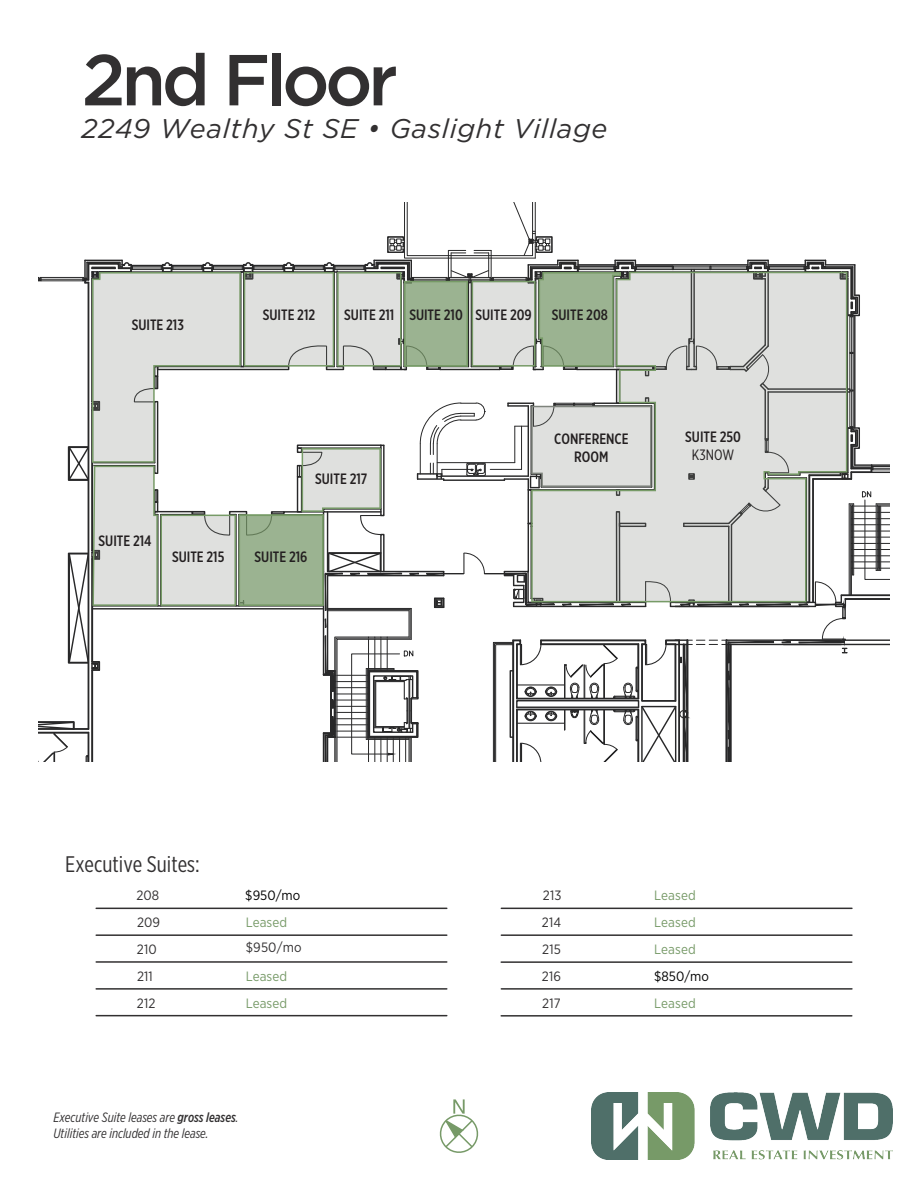
<style>
.page{position:relative;width:918px;height:1188px;background:#fff}
.page>*{position:absolute;margin:0;border:0;box-sizing:border-box;transform-origin:0 0}
.t1{font:500 72px "Gotham";letter-spacing:-.06em;color:#323031}
.t2{font:italic 27px "Gotham";letter-spacing:.025em;color:#323031}
.t3{font:22.5px "Gotham X Narrow";color:#323031}
.t4{font:500 15px/18px "Gotham X Narrow";color:#231f20;text-align:center}
.t5{font:15px "Gotham X Narrow";color:#231f20}
.t6{font:italic 13.5px/16.2px "Gotham X Narrow";color:#323031}
.t7{font:13.5px "Gotham Narrow";letter-spacing:.01em;color:#779a68}
.t8{font:13.5px/26.8px "Gotham Narrow";letter-spacing:.01em;color:#323031;text-align:justify}
.t9{font:13.5px "Gotham Narrow";color:#000}
.s1{font-weight:500}
</style>
<div class="page">
<hr style="left:768px;top:391px;width:82px;height:2px;background:#282829">
<hr style="left:768px;top:388px;width:82px;height:2px;background:#282829">
<hr style="left:824px;top:266px;width:29px;height:2px;background:#282829">
<hr style="left:826px;top:264px;width:29px;height:2px;background:#282829">
<hr style="left:770px;top:269px;width:34px;height:1px;background:#282829">
<hr style="left:770px;top:266px;width:34px;height:1px;background:#282829">
<hr style="left:770px;top:268px;width:34px;height:1px;background:#282829">
<hr style="left:854px;top:265px;width:2px;height:30px;background:#282829">
<hr style="left:852px;top:267px;width:1px;height:30px;background:#282829">
<hr style="left:850px;top:268px;width:2px;height:31px;background:#282829">
<hr style="left:849px;top:317px;width:1px;height:110px;background:#282829">
<hr style="left:853px;top:317px;width:1px;height:110px;background:#282829">
<hr style="left:851px;top:317px;width:1px;height:35px;background:#282829">
<hr style="left:851px;top:354px;width:1px;height:36px;background:#282829">
<hr style="left:851px;top:391px;width:1px;height:36px;background:#282829">
<hr style="left:847px;top:279px;width:2px;height:36px;background:#282829">
<hr style="left:768px;top:271px;width:37px;height:2px;background:#282829">
<hr style="left:768px;top:264px;width:37px;height:2px;background:#282829">
<hr style="left:847px;top:315px;width:1px;height:113px;background:#282829">
<hr style="left:854px;top:315px;width:2px;height:113px;background:#282829">
<svg style="left:847px;top:294px;width:13px;height:23px"></svg>
<svg style="left:804px;top:260px;width:47px;height:20px"></svg>
<hr style="left:675px;top:602px;width:140px;height:1px;background:#282829">
<hr style="left:675px;top:606px;width:140px;height:1px;background:#282829">
<hr style="left:727px;top:639px;width:162px;height:2px;background:#282829">
<hr style="left:727px;top:644px;width:162px;height:1px;background:#282829">
<svg style="left:798px;top:426px;width:91px;height:228px"></svg>
<svg style="left:791px;top:272px;width:56px;height:330px;fill:#dfe0de"></svg>
<svg style="left:39px;top:202px;width:752px;height:560px"></svg>
<img style="left:592px;top:1092px;width:301px;height:67px">
<hr style="left:96px;top:908px;width:351px;height:1px;background:#323031">
<hr style="left:96px;top:934px;width:351px;height:2px;background:#323031">
<hr style="left:96px;top:961px;width:351px;height:2px;background:#323031">
<hr style="left:501px;top:908px;width:351px;height:1px;background:#323031">
<hr style="left:501px;top:934px;width:351px;height:2px;background:#323031">
<hr style="left:501px;top:961px;width:351px;height:2px;background:#323031">
<hr style="left:96px;top:988px;width:351px;height:2px;background:#323031">
<hr style="left:96px;top:1015px;width:351px;height:1px;background:#323031">
<hr style="left:501px;top:988px;width:351px;height:2px;background:#323031">
<hr style="left:501px;top:1015px;width:351px;height:2px;background:#323031">
<svg style="left:439px;top:1099px;width:40px;height:54px"></svg>
<h1 class="t1" style="left:82px;top:33px;width:318px">2nd Floor</h1>
<h2 class="t2" style="left:82px;top:112px;width:527px">2249 Wealthy St SE • Gaslight Village</h2>
<p class="t4" style="left:132px;top:316px;width:54px">SUITE 213</p>
<p class="t4" style="left:99px;top:532px;width:55px">SUITE 214</p>
<p class="t4" style="left:263px;top:306px;width:54px">SUITE 212</p>
<p class="t4" style="left:344px;top:306px;width:189px">SUITE 211 SUITE 210 SUITE 209</p>
<p class="t4" style="left:552px;top:306px;width:58px">SUITE 208</p>
<p class="t4" style="left:315px;top:470px;width:54px">SUITE 217</p>
<p class="t4" style="left:554px;top:429px;width:76px">CONFERENCE<br>ROOM</p>
<p class="t4" style="left:685px;top:428px;width:57px">SUITE 250</p>
<p class="t5" style="left:692px;top:446px;width:44px">K3NOW</p>
<p class="t4" style="left:172px;top:548px;width:54px">SUITE 215</p>
<p class="t4" style="left:255px;top:548px;width:54px">SUITE 216</p>
<h3 class="t3" style="left:65px;top:851px;width:136px">Executive Suites:</h3>
<p class="t9" style="left:245px;top:887px;width:57px">$950/mo</p>
<p class="t7" style="left:654px;top:887px;width:43px">Leased</p>
<p class="t8" style="left:542px;top:882px;width:21px">213<br>214<br>215</p>
<p class="t8" style="left:136px;top:882px;width:25px">208<br>209<br>210</p>
<p class="t7" style="left:246px;top:914px;width:43px">Leased</p>
<p class="t7" style="left:654px;top:914px;width:43px">Leased</p>
<p class="t8" style="left:246px;top:933px;width:57px">$950/mo</p>
<p class="t7" style="left:654px;top:941px;width:43px">Leased</p>
<p class="t9" style="left:654px;top:968px;width:56px">$850/mo</p>
<p class="t8" style="left:137px;top:962px;width:17px">211</p>
<p class="t7" style="left:246px;top:968px;width:43px">Leased</p>
<p class="t8" style="left:137px;top:989px;width:20px">212</p>
<p class="t7" style="left:246px;top:995px;width:43px">Leased</p>
<p class="t8" style="left:542px;top:962px;width:21px">216<br>217</p>
<p class="t7" style="left:654px;top:995px;width:43px">Leased</p>
<p class="t6" style="left:53px;top:1109px;width:187px">Executive Suite leases are <span class="s1">gross leases</span>.<br>Utilities are included in the lease.</p>
</div>
